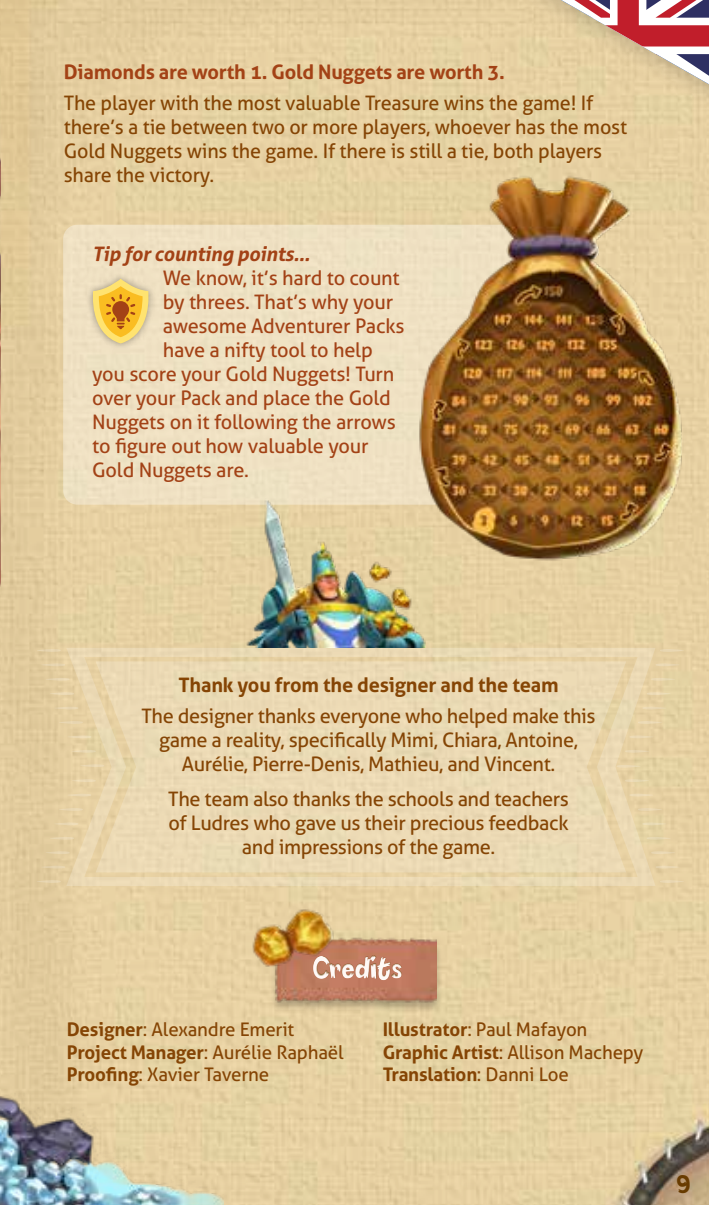
<style>
.page{position:relative;width:709px;height:1205px;background:#fff}
.page>*{position:absolute;margin:0;border:0;box-sizing:border-box;transform-origin:0 0}
.t1{font:28.75px "Pineapple Demo";letter-spacing:-.01em;color:#fff9f6}
.t2{font:25px "Pineapple Demo";color:#683b00}
.t3{font:20px/24px "Aller";letter-spacing:-.02em;color:#854505;text-align:center}
.t4{font:20px "Aller";letter-spacing:-.01em;color:#a34216}
.t5{font:700 20px "Aller";letter-spacing:-.01em;color:#a34216}
.t6{font:700 20px "Aller";letter-spacing:-.01em;color:#854505}
.t7{font:italic 700 20px "Aller";letter-spacing:-.01em;color:#a34216}
.t8{font:18.75px/22.5px "Aller";letter-spacing:-.01em;color:#854505}
.s1{font-weight:700}
</style>
<div class="page">
<img style="left:0;top:0;width:709px;height:1205px">
<div style="left:510px;top:0;width:199px;height:122px;background:#e5d1a2"></div>
<svg style="left:525px;top:0;width:184px;height:96px"></svg>
<div style="left:63px;top:225px;width:510px;height:280px;background:#efe1c3;border-radius:14px"></div>
<img style="left:416px;top:169px;width:270px;height:392px">
<svg style="left:88px;top:279px;width:65px;height:64px"></svg>
<img style="left:0;top:148px;width:1px;height:460px">
<svg style="left:64px;top:646px;width:593px;height:241px;background:#e8d4aa"></svg>
<svg style="left:37px;top:648px;width:24px;height:4px"></svg>
<svg style="left:41px;top:663px;width:25px;height:4px"></svg>
<svg style="left:46px;top:677px;width:24px;height:4px"></svg>
<svg style="left:50px;top:691px;width:24px;height:5px"></svg>
<svg style="left:54px;top:706px;width:25px;height:4px"></svg>
<svg style="left:59px;top:720px;width:24px;height:4px"></svg>
<svg style="left:67px;top:735px;width:25px;height:4px"></svg>
<svg style="left:72px;top:749px;width:22px;height:4px"></svg>
<svg style="left:80px;top:763px;width:14px;height:5px"></svg>
<svg style="left:37px;top:879px;width:24px;height:4px"></svg>
<svg style="left:41px;top:865px;width:25px;height:4px"></svg>
<svg style="left:46px;top:850px;width:24px;height:5px"></svg>
<svg style="left:50px;top:836px;width:24px;height:4px"></svg>
<svg style="left:54px;top:822px;width:25px;height:4px"></svg>
<svg style="left:59px;top:807px;width:24px;height:4px"></svg>
<svg style="left:67px;top:793px;width:25px;height:4px"></svg>
<svg style="left:72px;top:778px;width:22px;height:5px"></svg>
<svg style="left:659px;top:879px;width:25px;height:4px"></svg>
<svg style="left:655px;top:865px;width:24px;height:4px"></svg>
<svg style="left:650px;top:850px;width:25px;height:5px"></svg>
<svg style="left:646px;top:836px;width:25px;height:4px"></svg>
<svg style="left:642px;top:822px;width:24px;height:4px"></svg>
<svg style="left:637px;top:807px;width:25px;height:4px"></svg>
<svg style="left:629px;top:793px;width:24px;height:4px"></svg>
<svg style="left:628px;top:778px;width:21px;height:5px"></svg>
<svg style="left:628px;top:764px;width:12px;height:4px"></svg>
<svg style="left:659px;top:648px;width:25px;height:4px"></svg>
<svg style="left:655px;top:663px;width:24px;height:4px"></svg>
<svg style="left:650px;top:677px;width:25px;height:4px"></svg>
<svg style="left:646px;top:691px;width:25px;height:5px"></svg>
<svg style="left:642px;top:706px;width:24px;height:4px"></svg>
<svg style="left:637px;top:720px;width:25px;height:4px"></svg>
<svg style="left:629px;top:735px;width:24px;height:4px"></svg>
<svg style="left:628px;top:749px;width:21px;height:4px"></svg>
<svg style="left:94px;top:660px;width:534px;height:214px;background:#ead8b2"></svg>
<div style="left:269px;top:938px;width:174px;height:76px;background:#000;opacity:.25"></div>
<img style="left:272px;top:934px;width:164px;height:74px">
<div style="left:265px;top:943px;width:168px;height:50px;background:#683b00;opacity:.73"></div>
<img style="left:239px;top:900px;width:107px;height:78px">
<img style="left:223px;top:498px;width:212px;height:150px">
<img style="left:1px;top:1067px;width:222px;height:138px">
<p class="t5" style="left:64px;top:59px;width:443px">Diamonds are worth 1. Gold Nuggets are worth 3.</p>
<p class="t3" style="left:64px;top:90px;width:565px;text-align:left">The player with the most valuable Treasure wins the game! If there’s a tie between two or more players, whoever has the most Gold Nuggets wins the game. If there is still a tie, both players share the victory.</p>
<p class="t7" style="left:92px;top:241px;width:219px">Tip for counting points…</p>
<p class="t4" style="left:163px;top:265px;width:238px">We know, it’s hard to count</p>
<p class="t4" style="left:163px;top:289px;width:232px">by threes. That’s why your</p>
<p class="t4" style="left:163px;top:313px;width:243px">awesome Adventurer Packs</p>
<p class="t4" style="left:163px;top:337px;width:212px">have a nifty tool to help</p>
<p class="t4" style="left:92px;top:361px;width:304px">you score your Gold Nuggets! Turn</p>
<p class="t4" style="left:92px;top:385px;width:300px">over your Pack and place the Gold</p>
<p class="t4" style="left:92px;top:409px;width:305px">Nuggets on it following the arrows</p>
<p class="t4" style="left:92px;top:433px;width:278px">to figure out how valuable your</p>
<p class="t4" style="left:92px;top:457px;width:158px">Gold Nuggets are.</p>
<p class="t6" style="left:178px;top:673px;width:382px">Thank you from the designer and the team</p>
<p class="t3" style="left:141px;top:704px;width:455px">The designer thanks everyone who helped make this game a reality, specifically Mimi, Chiara, Antoine,<br>Aurélie, Pierre-Denis, Mathieu, and Vincent.</p>
<p class="t3" style="left:168px;top:787px;width:402px">The team also thanks the schools and teachers of Ludres who gave us their precious feedback and impressions of the game.</p>
<h1 class="t1" style="left:312px;top:948px;width:92px">Credits</h1>
<p class="t8" style="left:67px;top:1018px;width:278px"><span class="s1">Designer</span>: Alexandre Emerit<br><span class="s1">Project Manager</span>: Aurélie Raphaël<br><span class="s1">Proofing</span> : Xavier Taverne</p>
<p class="t8" style="left:383px;top:1018px;width:262px"><span class="s1">Illustrator</span> : Paul Mafayon<br><span class="s1">Graphic Artist</span> : Allison Machepy<br><span class="s1">Translation</span> : Danni Loe</p>
<p class="t2" style="left:677px;top:1166px;width:15px">9</p>
</div>
